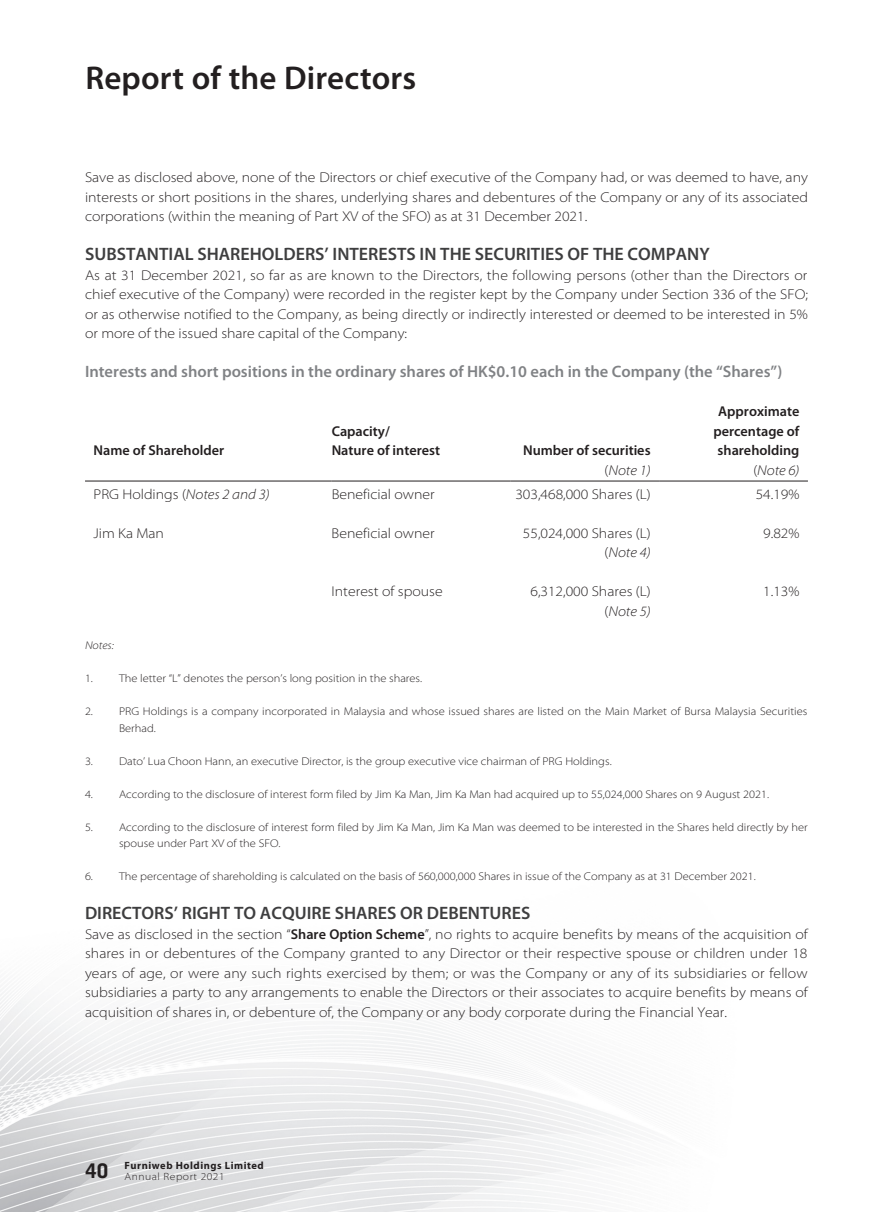
<style>
.page{position:relative;width:893px;height:1212px;background:#fff}
.page>*{position:absolute;margin:0;border:0;box-sizing:border-box;transform-origin:0 0}
.t1{font:600 33px "Myriad Pro";letter-spacing:.005em;color:#231f20}
.t2{font:700 21px "Battersea";color:#231f20}
.t3{font:600 18px "Myriad Pro";color:#3e3e3f}
.t4{font:600 16.5px "Myriad Pro";color:#808285}
.t5{font:300 semi-expanded 14.25px/19.5px "Myriad Pro";color:#231f20;text-align:justify}
.t6{font:600 14.25px/19.5px "Myriad Pro";color:#231f20}
.t7{font:italic 300 semi-expanded 14.25px "Myriad Pro";color:#231f20}
.t8{font:300 semi-expanded 11.25px/16.5px "Myriad Pro";color:#231f20}
.t9{font:italic 300 semi-expanded 11.25px "Myriad Pro";color:#231f20}
.t10{font:700 10.5px "Myriad Pro";letter-spacing:.05em;color:#231f20}
.t11{font:300 semi-expanded 10.5px "Myriad Pro";letter-spacing:.05em;color:#231f20}
.s1{font-style:normal}
.s2{font-style:italic}
.s3{font-weight:600;font-stretch:normal}
</style>
<div class="page">
<img style="left:0;top:480px;width:808px;height:732px">
<hr style="left:85px;top:481px;width:247px;height:1px;background:#231f20">
<hr style="left:332px;top:481px;width:178px;height:1px;background:#231f20">
<hr style="left:510px;top:481px;width:149px;height:1px;background:#231f20">
<hr style="left:659px;top:481px;width:149px;height:1px;background:#231f20">
<h1 class="t1" style="left:85px;top:56px;width:332px">Report of the Directors</h1>
<p class="t5" style="left:85px;top:167px;width:724px">Save as disclosed above, none of the Directors or chief executive of the Company had, or was deemed to have, any interests or short positions in the shares, underlying shares and debentures of the Company or any of its associated corporations (within the meaning of Part XV of the SFO) as at 31 December 2021.</p>
<p class="t3" style="left:85px;top:242px;width:626px">SUBSTANTIAL SHAREHOLDERS’ INTERESTS IN THE SECURITIES OF THE COMPANY</p>
<p class="t5" style="left:85px;top:265px;width:724px">As at 31 December 2021, so far as are known to the Directors, the following persons (other than the Directors or chief executive of the Company) were recorded in the register kept by the Company under Section 336 of the SFO; or as otherwise notified to the Company, as being directly or indirectly interested or deemed to be interested in 5% or more of the issued share capital of the Company:</p>
<p class="t4" style="left:85px;top:361px;width:699px">Interests and short positions in the ordinary shares of HK$0.10 each in the Company (the “Shares”)</p>
<p class="t6" style="left:94px;top:440px;width:132px">Name of Shareholder</p>
<p class="t6" style="left:332px;top:421px;width:110px">Capacity/<br>Nature of interest</p>
<p class="t6" style="left:523px;top:440px;width:129px">Number of securities</p>
<p class="t6" style="left:713px;top:401px;width:87px;text-align:center">Approximate percentage of shareholding</p>
<p class="t7" style="left:604px;top:461px;width:48px"><span class="s1">(</span>Note 1)</p>
<p class="t7" style="left:753px;top:461px;width:48px"><span class="s1">(</span>Note 6)</p>
<p class="t5" style="left:94px;top:484px;width:178px">PRG Holdings (<span class="s2">Notes 2 and 3)</span></p>
<p class="t5" style="left:332px;top:484px;width:105px">Beneficial owner</p>
<p class="t5" style="left:515px;top:484px;width:137px">303,468,000 Shares (L)</p>
<p class="t5" style="left:756px;top:484px;width:45px">54.19%</p>
<p class="t5" style="left:94px;top:523px;width:72px">Jim Ka Man</p>
<p class="t5" style="left:332px;top:523px;width:105px">Beneficial owner</p>
<p class="t5" style="left:523px;top:523px;width:129px">55,024,000 Shares (L)</p>
<p class="t5" style="left:763px;top:523px;width:38px">9.82%</p>
<p class="t7" style="left:604px;top:544px;width:48px"><span class="s1">(</span>Note 4)</p>
<p class="t5" style="left:332px;top:581px;width:113px">Interest of spouse</p>
<p class="t5" style="left:530px;top:581px;width:122px">6,312,000 Shares (L)</p>
<p class="t5" style="left:763px;top:581px;width:38px">1.13%</p>
<p class="t7" style="left:604px;top:602px;width:48px"><span class="s1">(</span>Note 5)</p>
<p class="t9" style="left:85px;top:639px;width:30px">Notes:</p>
<p class="t8" style="left:85px;top:670px;width:339px">1. The letter “L” denotes the person’s long position in the shares.</p>
<p class="t8" style="left:119px;top:703px;width:690px;text-indent:-34px">2. PRG Holdings is a company incorporated in Malaysia and whose issued shares are listed on the Main Market of Bursa Malaysia Securities<br>Berhad.</p>
<p class="t8" style="left:85px;top:753px;width:528px">3. Dato’ Lua Choon Hann, an executive Director, is the group executive vice chairman of PRG Holdings.</p>
<p class="t8" style="left:85px;top:786px;width:685px">4. According to the disclosure of interest form filed by Jim Ka Man, Jim Ka Man had acquired up to 55,024,000 Shares on 9 August 2021.</p>
<p class="t8" style="left:119px;top:819px;width:690px;text-indent:-34px">5. According to the disclosure of interest form filed by Jim Ka Man, Jim Ka Man was deemed to be interested in the Shares held directly by her spouse under Part XV of the SFO.</p>
<p class="t8" style="left:85px;top:868px;width:672px">6. The percentage of shareholding is calculated on the basis of 560,000,000 Shares in issue of the Company as at 31 December 2021.</p>
<p class="t3" style="left:85px;top:902px;width:447px">DIRECTORS’ RIGHT TO ACQUIRE SHARES OR DEBENTURES</p>
<p class="t5" style="left:85px;top:924px;width:724px">Save as disclosed in the section “<span class="s3">Share Option Scheme</span>”, no rights to acquire benefits by means of the acquisition of shares in or debentures of the Company granted to any Director or their respective spouse or children under 18 years of age, or were any such rights exercised by them; or was the Company or any of its subsidiaries or fellow subsidiaries a party to any arrangements to enable the Directors or their associates to acquire benefits by means of acquisition of shares in, or debenture of, the Company or any body corporate during the Financial Year.</p>
<h2 class="t2" style="left:85px;top:1158px;width:25px">40</h2>
<p class="t10" style="left:125px;top:1159px;width:141px">Furniweb Holdings Limited</p>
<p class="t11" style="left:125px;top:1170px;width:102px">Annual Report 2021</p>
</div>
